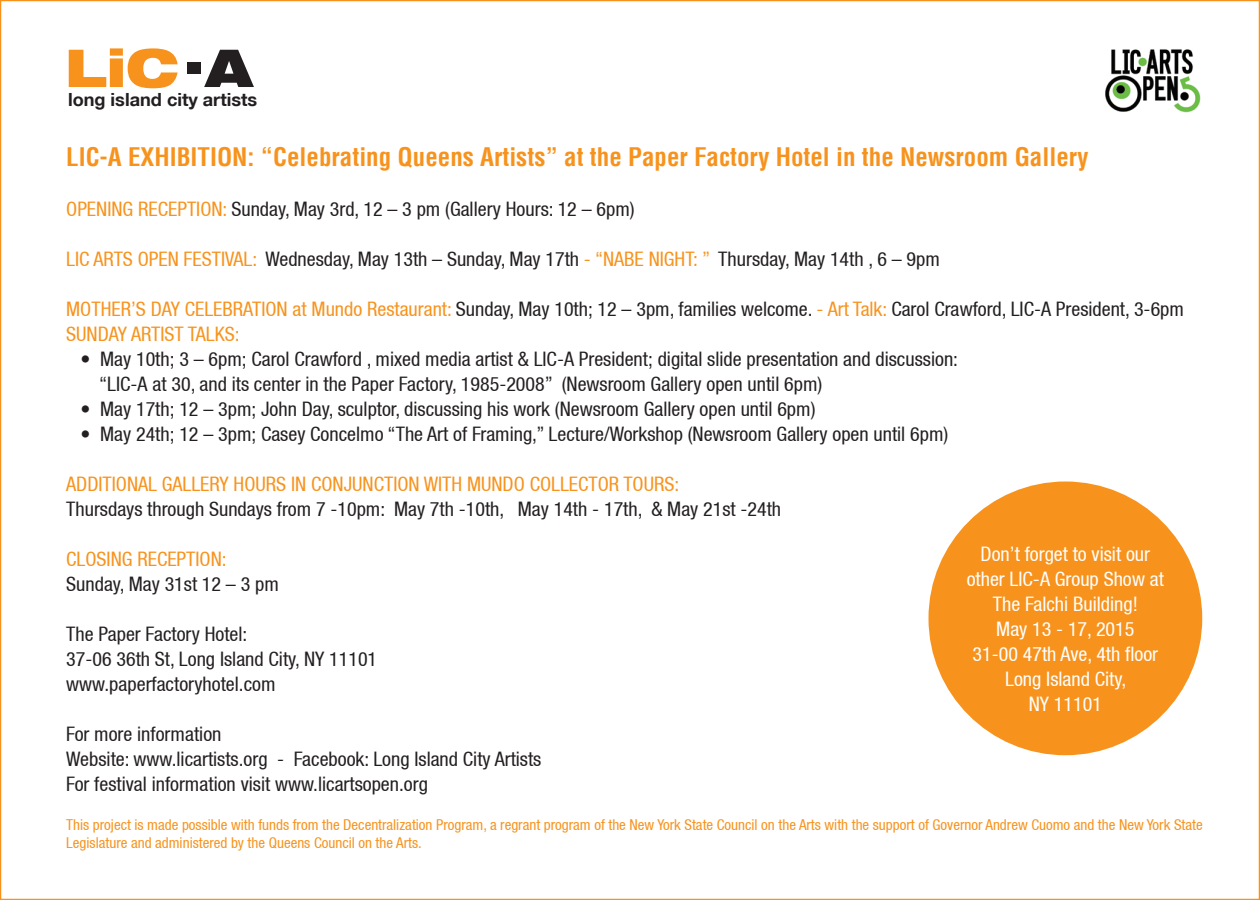
<style>
.page{position:relative;width:1260px;height:900px;background:#fff}
.page>*{position:absolute;margin:0;border:0;box-sizing:border-box;transform-origin:0 0}
.t1{font:700 condensed 25px "Helvetica";color:#f7931d}
.t2{font:condensed 20px "Helvetica 57";color:#231f20}
.t3{font:condensed 20px/25px "Helvetica 57";color:#fff;text-align:center}
.t4{font:condensed 20px "Helvetica 57";color:#f7931d}
.t5{font:700 18.25px "Helvetica Neue LT";color:#231f20}
.t6{font:condensed 15px/18px "Helvetica 57";color:#f7931d}
.s1{color:#f7931d}
</style>
<div class="page">
<svg style="left:69px;top:48px;width:109px;height:40px"></svg>
<div style="left:187px;top:63px;width:14px;height:11px;background:#231f20"></div>
<svg style="left:204px;top:50px;width:50px;height:37px"></svg>
<img style="left:1105px;top:49px;width:96px;height:64px">
<div style="left:928px;top:481px;width:274px;height:274px;background:#f7931d;border-radius:50%"></div>
<p class="t5" style="left:68px;top:88px;width:191px">long island city artists</p>
<p class="t1" style="left:66px;top:141px;width:1024px">LIC-A EXHIBITION: “Celebrating Queens Artists” at the Paper Factory Hotel in the Newsroom Gallery</p>
<p class="t2" style="left:66px;top:198px;width:570px"><span class="s1">OPENING RECEPTION:</span> Sunday, May 3rd, 12 – 3 pm (Gallery Hours: 12 – 6pm)</p>
<p class="t2" style="left:66px;top:248px;width:875px"><span class="s1">LIC ARTS OPEN FESTIVAL:</span> Wednesday, May 13th – Sunday, May 17th <span class="s1">- “NABE NIGHT: ”</span> Thursday, May 14th , 6 – 9pm</p>
<p class="t2" style="left:66px;top:298px;width:1119px"><span class="s1">MOTHER’S DAY CELEBRATION at Mundo Restaurant:</span> Sunday, May 10th; 12 – 3pm, families welcome. <span class="s1">- Art Talk:</span> Carol Crawford, LIC-A President, 3-6pm</p>
<p class="t4" style="left:66px;top:323px;width:175px">SUNDAY ARTIST TALKS:</p>
<p class="t2" style="left:81px;top:348px;width:879px">• May 10th; 3 – 6pm; Carol Crawford , mixed media artist &amp; LIC-A President; digital slide presentation and discussion:</p>
<p class="t2" style="left:99px;top:373px;width:725px">“LIC-A at 30, and its center in the Paper Factory, 1985-2008” (Newsroom Gallery open until 6pm)</p>
<p class="t2" style="left:81px;top:398px;width:736px">• May 17th; 12 – 3pm; John Day, sculptor, discussing his work (Newsroom Gallery open until 6pm)</p>
<p class="t2" style="left:81px;top:423px;width:869px">• May 24th; 12 – 3pm; Casey Concelmo “The Art of Framing,” Lecture/Workshop (Newsroom Gallery open until 6pm)</p>
<p class="t4" style="left:66px;top:473px;width:615px">ADDITIONAL GALLERY HOURS IN CONJUNCTION WITH MUNDO COLLECTOR TOURS:</p>
<p class="t2" style="left:66px;top:498px;width:716px">Thursdays through Sundays from 7 -10pm: May 7th -10th, May 14th - 17th, &amp; May 21st -24th</p>
<p class="t4" style="left:66px;top:548px;width:162px">CLOSING RECEPTION:</p>
<p class="t2" style="left:66px;top:573px;width:214px">Sunday, May 31st 12 – 3 pm</p>
<p class="t2" style="left:66px;top:623px;width:183px">The Paper Factory Hotel:</p>
<p class="t2" style="left:66px;top:648px;width:312px">37-06 36th St, Long Island City, NY 11101</p>
<p class="t2" style="left:66px;top:673px;width:211px">www.paperfactoryhotel.com</p>
<p class="t2" style="left:66px;top:723px;width:157px">For more information</p>
<p class="t2" style="left:66px;top:748px;width:477px">Website: www.licartists.org - Facebook: Long Island City Artists</p>
<p class="t2" style="left:66px;top:773px;width:363px">For festival information visit www.licartsopen.org</p>
<p class="t6" style="left:66px;top:816px;width:1138px">This project is made possible with funds from the Decentralization Program, a regrant program of the New York State Council on the Arts with the support of Governor Andrew Cuomo and the New York State<br>Legislature and administered by the Queens Council on the Arts.</p>
<p class="t3" style="left:967px;top:541px;width:199px">Don’t forget to visit our other LIC-A Group Show at<br>The Falchi Building!</p>
<p class="t3" style="left:996px;top:616px;width:140px">May 13 - 17, 2015</p>
<p class="t3" style="left:973px;top:641px;width:187px">31-00 47th Ave, 4th floor</p>
<p class="t3" style="left:1005px;top:666px;width:123px">Long Island City,</p>
<p class="t3" style="left:1029px;top:691px;width:75px">NY 11101</p>
</div>
